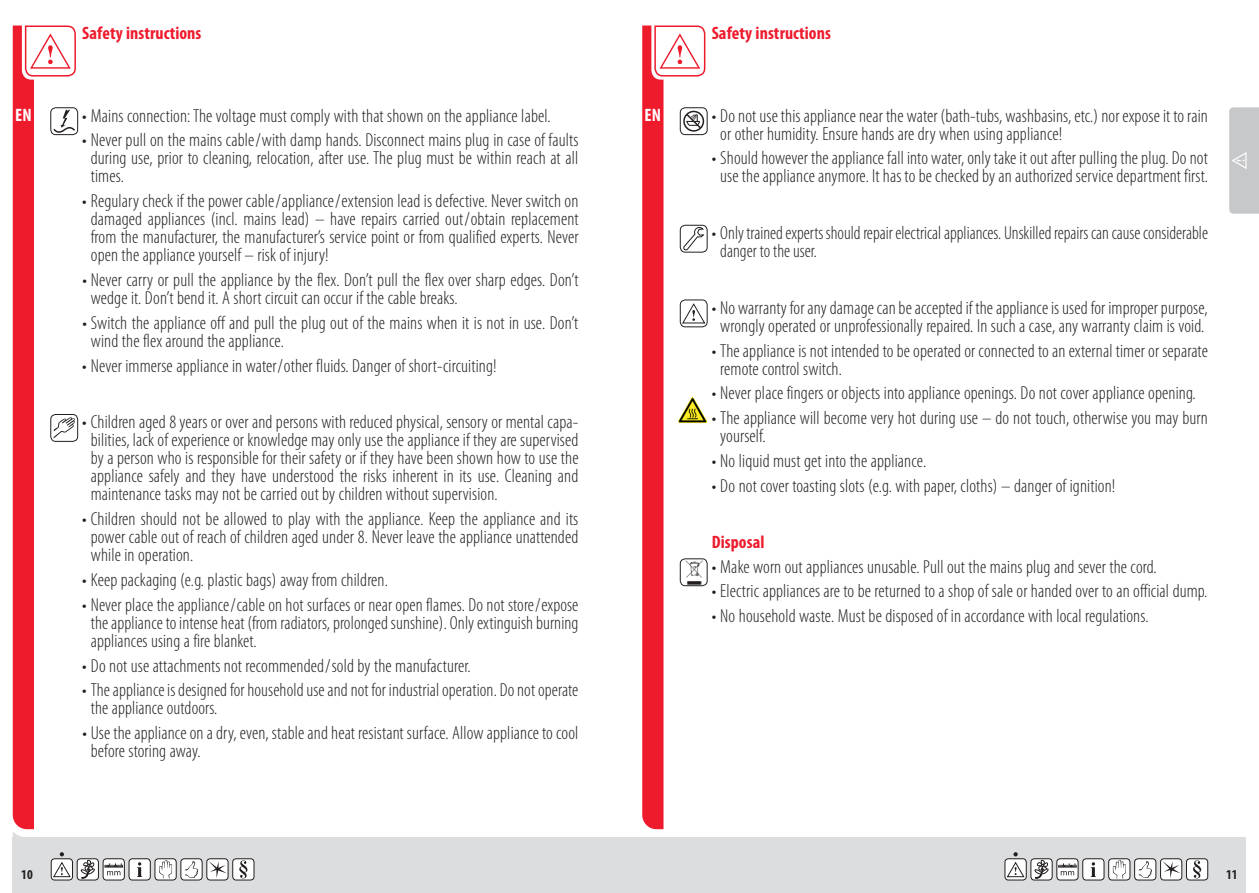
<style>
.page{position:relative;width:1259px;height:893px;background:#fff}
.page>*{position:absolute;margin:0;border:0;box-sizing:border-box;transform-origin:0 0}
.t1{font:300 condensed 18.9px/18px "Myriad Pro";letter-spacing:.005em;color:#231f20}
.t2{font:700 condensed 18px "Myriad Pro";letter-spacing:.005em;color:#ee1b2d}
.t3{font:700 condensed 18px "Myriad Pro";color:#fff}
.t4{font:700 condensed 13.5px "Myriad Pro";color:#231f20}
</style>
<div class="page">
<div style="left:13px;top:838px;width:1233px;height:55px;background:#dcdddf"></div>
<div style="left:77px;top:859px;width:21px;height:21px;background:#fff;border-radius:3px"></div>
<div style="left:77px;top:858px;width:22px;height:22px;border:1px solid #231f20;border-radius:3px"></div>
<svg style="left:80px;top:859px;width:15px;height:20px"></svg>
<div style="left:103px;top:859px;width:21px;height:21px;background:#fff;border-radius:3px"></div>
<div style="left:103px;top:858px;width:22px;height:22px;border:1px solid #231f20;border-radius:3px"></div>
<svg style="left:104px;top:863px;width:19px;height:12px"></svg>
<svg style="left:51px;top:859px;width:21px;height:21px"></svg>
<div style="left:51px;top:858px;width:22px;height:22px;border:1px solid #231f20;border-radius:3px"></div>
<svg style="left:52px;top:862px;width:19px;height:15px"></svg>
<div style="left:129px;top:859px;width:21px;height:21px;background:#fff;border-radius:3px"></div>
<div style="left:129px;top:858px;width:21px;height:22px;border:1px solid #231f20;border-radius:3px"></div>
<svg style="left:137px;top:862px;width:5px;height:15px"></svg>
<div style="left:181px;top:859px;width:21px;height:21px;background:#fff;border-radius:3px"></div>
<div style="left:181px;top:858px;width:21px;height:22px;border:1px solid #231f20;border-radius:3px"></div>
<svg style="left:185px;top:861px;width:13px;height:17px"></svg>
<div style="left:233px;top:859px;width:21px;height:21px;background:#fff;border-radius:3px"></div>
<div style="left:232px;top:858px;width:22px;height:22px;border:1px solid #231f20;border-radius:3px"></div>
<svg style="left:239px;top:860px;width:8px;height:18px"></svg>
<div style="left:207px;top:859px;width:21px;height:21px;background:#fff;border-radius:3px"></div>
<div style="left:207px;top:858px;width:21px;height:22px;border:1px solid #231f20;border-radius:3px"></div>
<svg style="left:208px;top:861px;width:19px;height:17px"></svg>
<div style="left:155px;top:859px;width:21px;height:21px;background:#fff;border-radius:3px"></div>
<div style="left:155px;top:858px;width:21px;height:22px;border:1px solid #231f20;border-radius:3px"></div>
<svg style="left:159px;top:860px;width:13px;height:19px"></svg>
<div style="left:1031px;top:859px;width:21px;height:21px;background:#fff;border-radius:3px"></div>
<div style="left:1030px;top:858px;width:22px;height:22px;border:1px solid #231f20;border-radius:3px"></div>
<svg style="left:1034px;top:859px;width:14px;height:20px"></svg>
<div style="left:1056px;top:859px;width:22px;height:21px;background:#fff;border-radius:3px"></div>
<div style="left:1056px;top:858px;width:22px;height:22px;border:1px solid #231f20;border-radius:3px"></div>
<svg style="left:1058px;top:863px;width:19px;height:12px"></svg>
<svg style="left:1005px;top:859px;width:21px;height:21px"></svg>
<div style="left:1004px;top:858px;width:22px;height:22px;border:1px solid #231f20;border-radius:3px"></div>
<svg style="left:1006px;top:862px;width:19px;height:15px"></svg>
<div style="left:1082px;top:859px;width:22px;height:21px;background:#fff;border-radius:3px"></div>
<div style="left:1082px;top:858px;width:22px;height:22px;border:1px solid #231f20;border-radius:3px"></div>
<svg style="left:1090px;top:862px;width:6px;height:15px"></svg>
<div style="left:1134px;top:859px;width:22px;height:21px;background:#fff;border-radius:3px"></div>
<div style="left:1134px;top:858px;width:22px;height:22px;border:1px solid #231f20;border-radius:3px"></div>
<svg style="left:1138px;top:861px;width:14px;height:17px"></svg>
<div style="left:1186px;top:859px;width:21px;height:21px;background:#fff;border-radius:3px"></div>
<div style="left:1186px;top:858px;width:22px;height:22px;border:1px solid #231f20;border-radius:3px"></div>
<svg style="left:1193px;top:860px;width:8px;height:18px"></svg>
<div style="left:1160px;top:859px;width:21px;height:21px;background:#fff;border-radius:3px"></div>
<div style="left:1160px;top:858px;width:22px;height:22px;border:1px solid #231f20;border-radius:3px"></div>
<svg style="left:1162px;top:861px;width:18px;height:17px"></svg>
<div style="left:1108px;top:859px;width:22px;height:21px;background:#fff;border-radius:3px"></div>
<div style="left:1108px;top:858px;width:22px;height:22px;border:1px solid #231f20;border-radius:3px"></div>
<svg style="left:1112px;top:860px;width:13px;height:19px"></svg>
<svg style="left:1229px;top:107px;width:30px;height:107px;background:#c8c9cb"></svg>
<svg style="left:1013px;top:852px;width:4px;height:4px"></svg>
<svg style="left:60px;top:852px;width:4px;height:4px"></svg>
<div style="left:680px;top:107px;width:27px;height:28px;border:1px solid #231f20;border-radius:5px"></div>
<div style="left:680px;top:225px;width:27px;height:28px;border:1px solid #231f20;border-radius:5px"></div>
<div style="left:680px;top:300px;width:27px;height:27px;border:1px solid #231f20;border-radius:5px"></div>
<svg style="left:642px;top:25px;width:64px;height:804px"></svg>
<div style="left:50px;top:107px;width:28px;height:28px;border:1px solid #231f20;border-radius:5px"></div>
<div style="left:50px;top:414px;width:28px;height:28px;border:1px solid #231f20;border-radius:5px"></div>
<svg style="left:13px;top:25px;width:64px;height:813px"></svg>
<img style="left:680px;top:559px;width:27px;height:27px">
<div style="left:680px;top:558px;width:27px;height:28px;border:1px solid #231f20;border-radius:5px"></div>
<img style="left:679px;top:398px;width:27px;height:24px">
<p class="t2" style="left:82px;top:23px;width:121px">Safety instructions</p>
<p class="t2" style="left:712px;top:23px;width:121px">Safety instructions</p>
<p class="t1" style="left:82px;top:107px;width:470px">• Mains connection: The voltage must comply with that shown on the appliance label.</p>
<p class="t1" style="left:91px;top:132px;width:489px;text-align:justify;text-indent:-9px">• Never pull on the mains cable/with damp hands. Disconnect mains plug in case of faults during use, prior to cleaning, relocation, after use. The plug must be within reach at all times.</p>
<p class="t1" style="left:91px;top:192px;width:489px;text-align:justify;text-indent:-9px">• Regulary check if the power cable/appliance/extension lead is defective. Never switch on damaged appliances (incl. mains lead) – have repairs carried out/obtain replacement from the manufacturer, the manufacturer’s service point or from qualified experts. Never open the appliance yourself – risk of injury!</p>
<p class="t1" style="left:91px;top:271px;width:489px;text-indent:-9px">• Never carry or pull the appliance by the flex. Don’t pull the flex over sharp edges. Don’t wedge it. Don’t bend it. A short circuit can occur if the cable breaks.</p>
<p class="t1" style="left:91px;top:314px;width:489px;text-indent:-9px">• Switch the appliance off and pull the plug out of the mains when it is not in use. Don’t wind the flex around the appliance.</p>
<p class="t3" style="left:15px;top:105px;width:18px">EN</p>
<p class="t3" style="left:644px;top:105px;width:18px">EN</p>
<p class="t1" style="left:82px;top:357px;width:416px">• Never immerse appliance in water/other fluids. Danger of short-circuiting!</p>
<p class="t1" style="left:91px;top:413px;width:489px;text-align:justify;text-indent:-9px">• Children aged 8 years or over and persons with reduced physical, sensory or mental capa&shy;bilities, lack of experience or knowledge may only use the appliance if they are supervised by a person who is responsible for their safety or if they have been shown how to use the appliance safely and they have understood the risks inherent in its use. Cleaning and maintenance tasks may not be carried out by children without supervision.</p>
<p class="t1" style="left:91px;top:510px;width:489px;text-align:justify;text-indent:-9px">• Children should not be allowed to play with the appliance. Keep the appliance and its power cable out of reach of children aged under 8. Never leave the appliance unattended while in operation.</p>
<p class="t1" style="left:82px;top:571px;width:307px">• Keep packaging (e.g. plastic bags) away from children.</p>
<p class="t1" style="left:91px;top:596px;width:489px;text-align:justify;text-indent:-8px">• Never place the appliance/cable on hot surfaces or near open flames. Do not store/expose the appliance to intense heat (from radiators, prolonged sunshine). Only extinguish burning appliances using a fire blanket.</p>
<p class="t1" style="left:82px;top:657px;width:390px">• Do not use attachments not recommended/sold by the manufacturer.</p>
<p class="t1" style="left:91px;top:681px;width:489px;text-indent:-8px">• The appliance is designed for household use and not for industrial operation. Do not operate the appliance outdoors.</p>
<p class="t1" style="left:91px;top:724px;width:489px;text-indent:-9px">• Use the appliance on a dry, even, stable and heat resistant surface. Allow appliance to cool before storing away.</p>
<p class="t1" style="left:720px;top:107px;width:489px;text-indent:-9px">• Do not use this appliance near the water (bath-tubs, washbasins, etc.) nor expose it to rain or other humidity. Ensure hands are dry when using appliance!</p>
<p class="t1" style="left:712px;top:150px;width:498px;text-align:center">• Should however the appliance fall into water, only take it out after pulling the plug. Do not use the appliance anymore. It has to be checked by an authorized service department first.</p>
<p class="t1" style="left:720px;top:224px;width:489px;text-indent:-9px">• Only trained experts should repair electrical appliances. Unskilled repairs can cause considerable danger to the user.</p>
<p class="t1" style="left:712px;top:299px;width:497px;text-align:center">• No warranty for any damage can be accepted if the appliance is used for improper purpose, wrongly operated or unprofessionally repaired. In such a case, any warranty claim is void.</p>
<p class="t1" style="left:720px;top:342px;width:489px;text-indent:-9px">• The appliance is not intended to be operated or connected to an external timer or separate remote control switch.</p>
<p class="t1" style="left:712px;top:385px;width:485px">• Never place fingers or objects into appliance openings. Do not cover appliance opening.</p>
<p class="t1" style="left:720px;top:409px;width:489px;text-indent:-9px">• The appliance will become very hot during use – do not touch, otherwise you may burn yourself.</p>
<p class="t1" style="left:712px;top:452px;width:216px">• No liquid must get into the appliance.</p>
<p class="t1" style="left:712px;top:477px;width:405px">• Do not cover toasting slots (e.g. with paper, cloths) – danger of ignition!</p>
<p class="t2" style="left:712px;top:532px;width:54px">Disposal</p>
<p class="t1" style="left:712px;top:558px;width:446px">• Make worn out appliances unusable. Pull out the mains plug and sever the cord.</p>
<p class="t1" style="left:712px;top:583px;width:497px">• Electric appliances are to be returned to a shop of sale or handed over to an official dump.</p>
<p class="t1" style="left:712px;top:607px;width:438px">• No household waste. Must be disposed of in accordance with local regulations.</p>
<p class="t4" style="left:21px;top:867px;width:13px">10</p>
<p class="t4" style="left:1226px;top:867px;width:13px">11</p>
</div>
